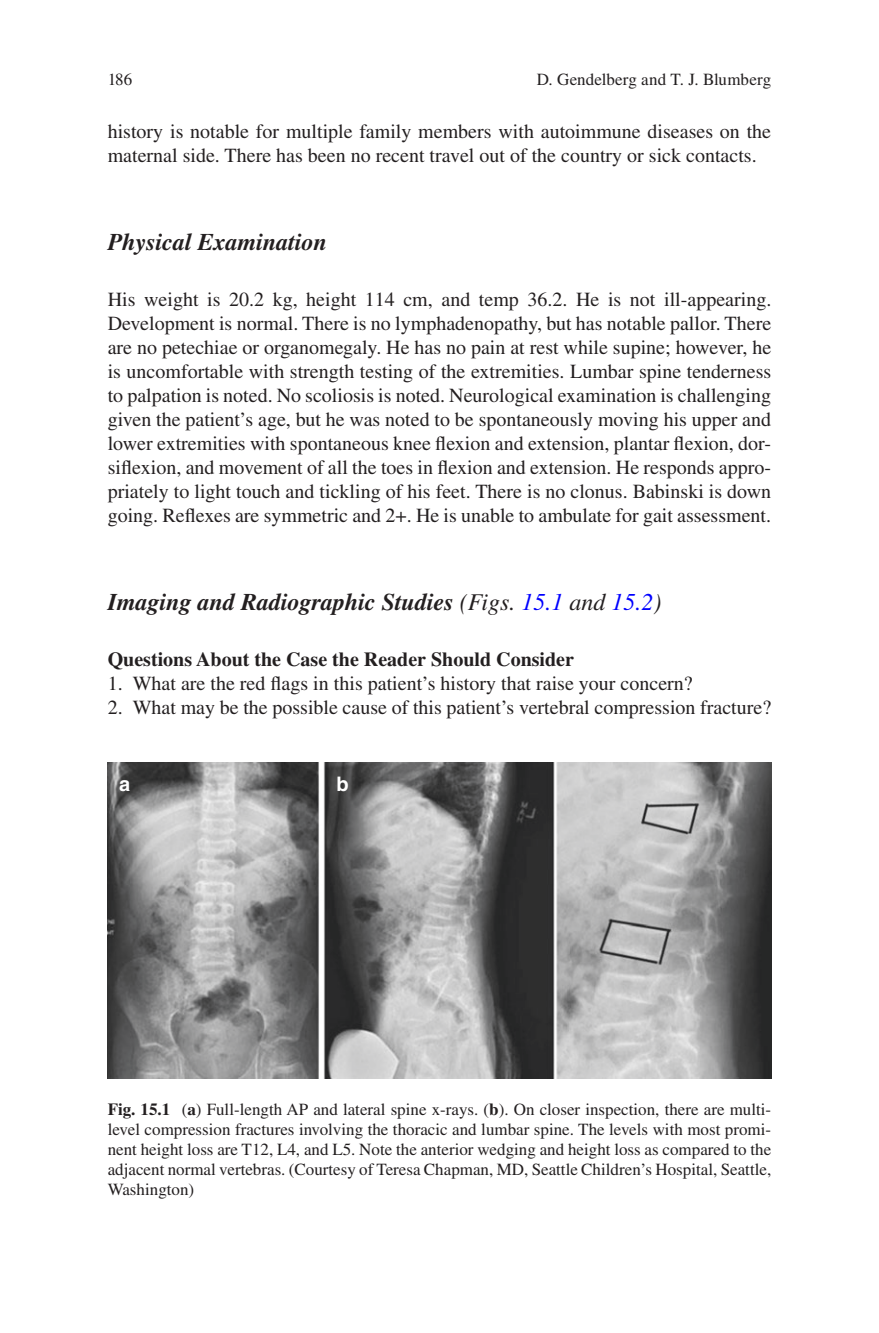
<style>
.page{position:relative;width:879px;height:1333px;background:#fff}
.page>*{position:absolute;margin:0;border:0;box-sizing:border-box;transform-origin:0 0}
.t1{font:italic 700 24px "Nlvppn Times LT Std";color:#231f20}
.t2{font:20px/24px "Wccgfw Times LT Std";color:#231f20}
.t3{font:700 20px "Dckkgs Times LT Std";color:#231f20}
.t4{font:700 20px "Rjcnjn Helvetica";color:#fff}
.t5{font:17px/20px "Wccgfw Times LT Std";color:#231f20;text-align:justify}
.t6{font:17px "Brkbnh Times LT Std";letter-spacing:.005em;color:#231f20}
.s1{font-family:"Dsxynn Times LT Std";font-weight:400}
.s2{font-family:"Dsxynn Times LT Std";font-weight:400;color:#00f}
.s3{font-family:"Dckkgs Times LT Std";font-weight:700}
</style>
<div class="page">
<img style="left:108px;top:762px;width:663px;height:316px">
<p class="t5" style="left:108px;top:69px;width:26px">186</p>
<p class="t2" style="left:108px;top:119px;width:665px">history is notable for multiple family members with autoimmune diseases on the maternal side. There has been no recent travel out of the country or sick contacts.</p>
<p class="t6" style="left:537px;top:70px;width:236px">D. Gendelberg and T. J. Blumberg</p>
<p class="t1" style="left:108px;top:228px;width:221px">Physical Examination</p>
<p class="t2" style="left:108px;top:287px;width:665px;text-align:justify">His weight is 20.2 kg, height 114 cm, and temp 36.2. He is not ill-appearing.<br>Development is normal. There is no lymphadenopathy, but has notable pallor. There are no petechiae or organomegaly. He has no pain at rest while supine; however, he is uncomfortable with strength testing of the extremities. Lumbar spine tenderness to palpation is noted. No scoliosis is noted. Neurological examination is challenging given the patient’s age, but he was noted to be spontaneously moving his upper and lower extremities with spontaneous knee flexion and extension, plantar flexion, dor&shy;siflexion, and movement of all the toes in flexion and extension. He responds appro&shy;priately to light touch and tickling of his feet. There is no clonus. Babinski is down going. Reflexes are symmetric and 2+. He is unable to ambulate for gait assessment.</p>
<p class="t1" style="left:108px;top:588px;width:555px">Imaging and Radiographic Studies <span class="s1">(Figs.</span> <span class="s2">15.1</span> <span class="s1">and</span> <span class="s2">15.2</span><span class="s1">)</span></p>
<p class="t3" style="left:108px;top:647px;width:468px">Questions About the Case the Reader Should Consider</p>
<p class="t2" style="left:108px;top:671px;width:586px">1. What are the red flags in this patient’s history that raise your concern?</p>
<p class="t2" style="left:108px;top:695px;width:665px">2. What may be the possible cause of this patient’s vertebral compression fracture?</p>
<p class="t4" style="left:119px;top:771px;width:13px">a</p>
<p class="t4" style="left:337px;top:771px;width:14px">b</p>
<p class="t5" style="left:108px;top:1098px;width:665px"><span class="s3">Fig. 15.1</span> (<span class="s3">a</span>) Full-length AP and lateral spine x-rays. (<span class="s3">b</span>). On closer inspection, there are multi&shy;level compression fractures involving the thoracic and lumbar spine. The levels with most promi&shy;nent height loss are T12, L4, and L5. Note the anterior wedging and height loss as compared to the adjacent normal vertebras. (Courtesy of Teresa Chapman, MD, Seattle Children’s Hospital, Seattle, Washington)</p>
</div>
